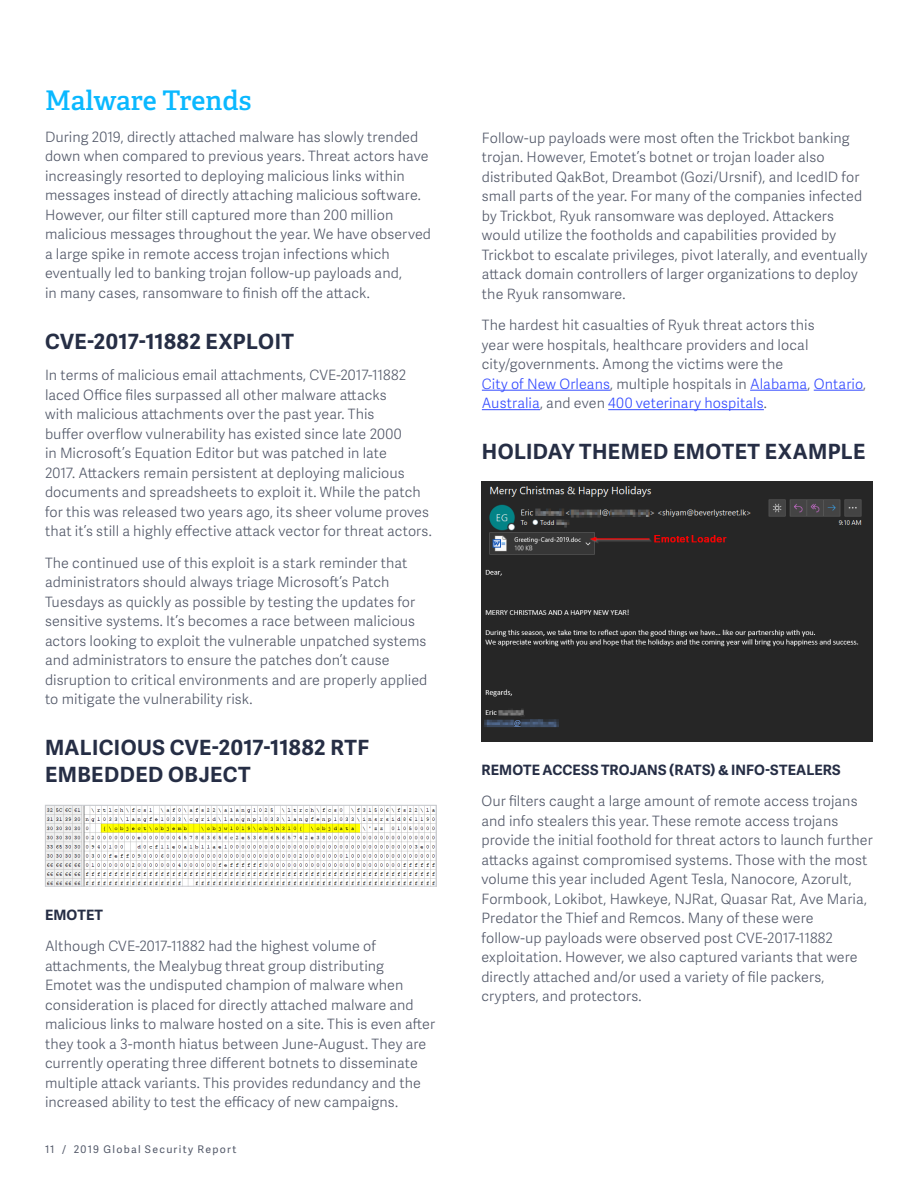
<style>
.page{position:relative;width:918px;height:1188px;background:#fff}
.page>*{position:absolute;margin:0;border:0;box-sizing:border-box;transform-origin:0 0}
.Section_Headline{font:27px "Adelle PE Sb";color:#0ab8ff}
.Section_Subhead{font:700 21px/27px "Adelle Sans";letter-spacing:.02em;color:#262e45}
.Body{font:300 14.25px/19.5px "Adelle Sans";letter-spacing:.005em;color:#535969}
.Body-2{font:700 14.25px "Adelle Sans";letter-spacing:.005em;color:#262e45}
.t1{font:10.5px "Adelle Sans";letter-spacing:.12em;color:#535969}
.s1{color:#334aff}
</style>
<div class="page">
<img style="left:47px;top:807px;width:387px;height:78px">
<div style="left:45px;top:805px;width:391px;height:82px;border:1px solid #c9cbd0"></div>
<hr style="left:482px;top:390px;width:128px;height:1px;background:#334aff">
<hr style="left:750px;top:390px;width:58px;height:1px;background:#334aff">
<hr style="left:814px;top:390px;width:49px;height:1px;background:#334aff">
<hr style="left:482px;top:409px;width:58px;height:1px;background:#334aff">
<hr style="left:608px;top:409px;width:156px;height:1px;background:#334aff">
<img style="left:482px;top:482px;width:391px;height:260px">
<p class="Section_Headline" style="left:45px;top:81px;width:208px">Malware Trends</p>
<p class="Body" style="left:45px;top:127px;width:388px">During 2019, directly attached malware has slowly trended down when compared to previous years. Threat actors have increasingly resorted to deploying malicious links within messages instead of directly attaching malicious software.<br>However, our filter still captured more than 200 million malicious messages throughout the year. We have observed a large spike in remote access trojan infections which eventually led to banking trojan follow-up payloads and,<br>in many cases, ransomware to finish off the attack.</p>
<p class="Section_Subhead" style="left:45px;top:327px;width:250px">CVE-2017-11882 EXPLOIT</p>
<p class="Body" style="left:45px;top:365px;width:388px">In terms of malicious email attachments, CVE-2017-11882 laced Office files surpassed all other malware attacks<br>with malicious attachments over the past year. This<br>buffer overflow vulnerability has existed since late 2000<br>in Microsoft’s Equation Editor but was patched in late<br>2017. Attackers remain persistent at deploying malicious documents and spreadsheets to exploit it. While the patch for this was released two years ago, its sheer volume proves that it’s still a highly effective attack vector for threat actors.</p>
<p class="Body" style="left:45px;top:553px;width:384px">The continued use of this exploit is a stark reminder that administrators should always triage Microsoft’s Patch Tuesdays as quickly as possible by testing the updates for sensitive systems. It’s becomes a race between malicious actors looking to exploit the vulnerable unpatched systems and administrators to ensure the patches don’t cause disruption to critical environments and are properly applied to mitigate the vulnerability risk.</p>
<p class="Section_Subhead" style="left:45px;top:734px;width:326px">MALICIOUS CVE-2017-11882 RTF<br>EMBEDDED OBJECT</p>
<p class="Body-2" style="left:45px;top:904px;width:60px">EMOTET</p>
<p class="Body" style="left:45px;top:936px;width:392px">Although CVE-2017-11882 had the highest volume of attachments, the Mealybug threat group distributing<br>Emotet was the undisputed champion of malware when consideration is placed for directly attached malware and malicious links to malware hosted on a site. This is even after they took a 3-month hiatus between June-August. They are currently operating three different botnets to disseminate multiple attack variants. This provides redundancy and the increased ability to test the efficacy of new campaigns.</p>
<p class="t1" style="left:45px;top:1142px;width:193px">11 / 2019 Global Security Report</p>
<p class="Body" style="left:482px;top:127px;width:387px">Follow-up payloads were most often the Trickbot banking trojan. However, Emotet’s botnet or trojan loader also distributed QakBot, Dreambot (Gozi/Ursnif), and IcedID for small parts of the year. For many of the companies infected by Trickbot, Ryuk ransomware was deployed. Attackers would utilize the footholds and capabilities provided by Trickbot to escalate privileges, pivot laterally, and eventually attack domain controllers of larger organizations to deploy the Ryuk ransomware.</p>
<p class="Body" style="left:482px;top:315px;width:386px">The hardest hit casualties of Ryuk threat actors this<br>year were hospitals, healthcare providers and local city/governments. Among the victims were the<br><span class="s1">City of New Orleans</span>, multiple hospitals in <span class="s1">Alabama</span>, <span class="s1">Ontario</span>, <span class="s1">Australia</span>, and even <span class="s1">400 veterinary hospitals</span>.</p>
<p class="Section_Subhead" style="left:482px;top:437px;width:385px">HOLIDAY THEMED EMOTET EXAMPLE</p>
<p class="Body-2" style="left:482px;top:759px;width:361px">REMOTE ACCESS TROJANS (RATS) &amp; INFO-STEALERS</p>
<p class="Body" style="left:482px;top:791px;width:393px">Our filters caught a large amount of remote access trojans and info stealers this year. These remote access trojans provide the initial foothold for threat actors to launch further attacks against compromised systems. Those with the most volume this year included Agent Tesla, Nanocore, Azorult, Formbook, Lokibot, Hawkeye, NJRat, Quasar Rat, Ave Maria, Predator the Thief and Remcos. Many of these were follow-up payloads were observed post CVE-2017-11882 exploitation. However, we also captured variants that were directly attached and/or used a variety of file packers, crypters, and protectors.</p>
</div>
